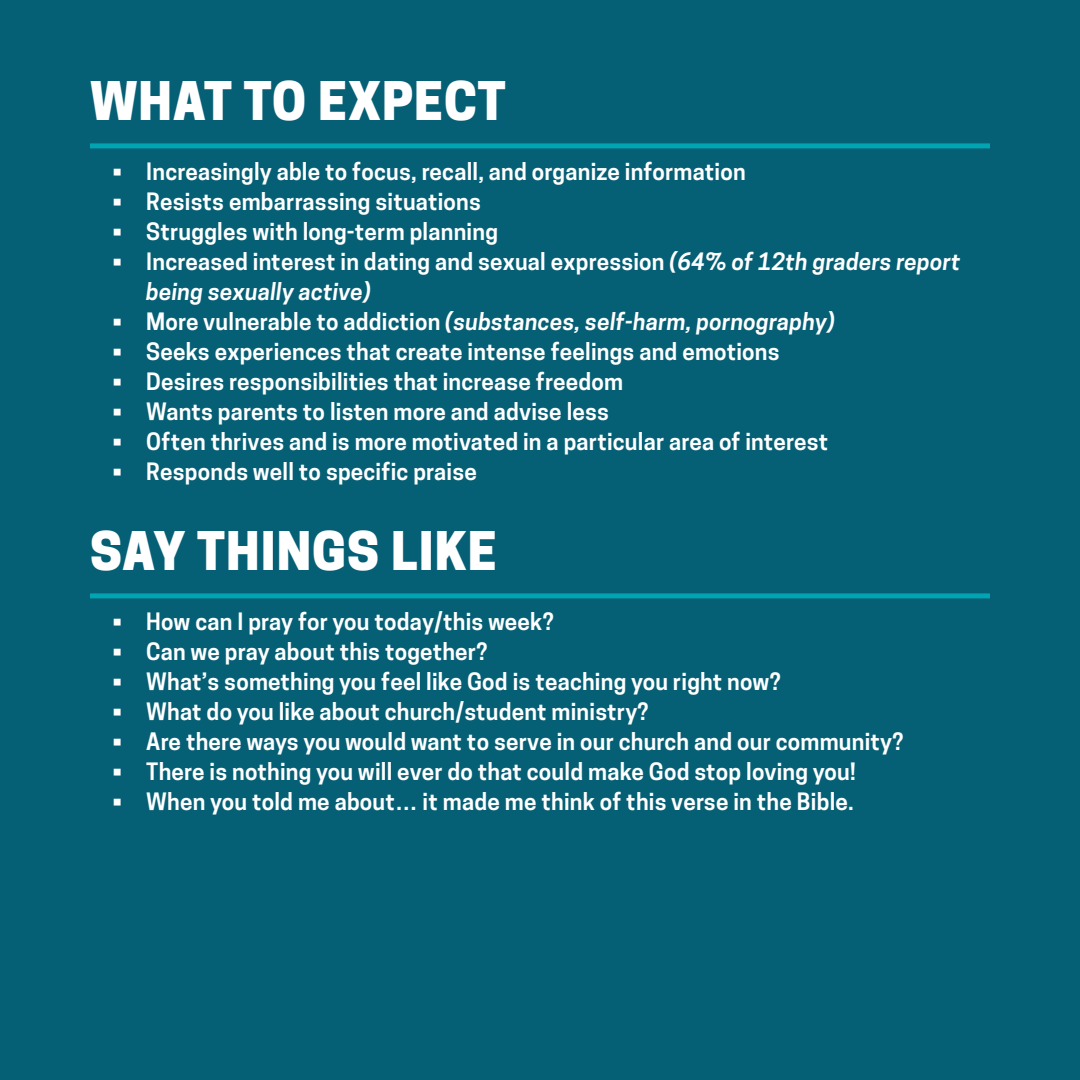
<style>
.page{position:relative;width:1080px;height:1080px;background:#066075}
.page>*{position:absolute;margin:0;border:0;box-sizing:border-box;transform-origin:0 0}
.t1{font:800 50px "Cooper Hewitt";letter-spacing:.02em;color:#fff}
.t2{font:600 22.5px/30px "Cooper Hewitt";letter-spacing:.01em;color:#fff}
.t3{font:italic 600 22.5px "Cooper Hewitt";letter-spacing:.01em;color:#fff}
.s1{font-style:italic}
.s2{font-style:normal}
</style>
<div class="page">
<div style="left:90px;top:143px;width:900px;height:5px;background:#00a5b1"></div>
<div style="left:90px;top:593px;width:900px;height:5px;background:#00a5b1"></div>
<h1 class="t1" style="left:90px;top:71px;width:418px">WHAT TO EXPECT</h1>
<p class="t2" style="left:112px;top:157px;width:635px">• Increasingly able to focus, recall, and organize information</p>
<p class="t2" style="left:112px;top:187px;width:370px">• Resists embarrassing situations</p>
<p class="t2" style="left:112px;top:217px;width:387px">• Struggles with long-term planning</p>
<p class="t2" style="left:146px;top:247px;width:816px;text-indent:-34px">• Increased interest in dating and sexual expression <span class="s1">(64% of 12th graders report being sexually active)</span></p>
<p class="t3" style="left:112px;top:308px;width:724px"><span class="s2">• More vulnerable to addiction</span> (substances, self-harm, pornography)</p>
<p class="t2" style="left:112px;top:337px;width:669px">• Seeks experiences that create intense feelings and emotions</p>
<p class="t2" style="left:112px;top:367px;width:512px">• Desires responsibilities that increase freedom</p>
<p class="t2" style="left:112px;top:397px;width:498px">• Wants parents to listen more and advise less</p>
<p class="t2" style="left:112px;top:427px;width:717px">• Often thrives and is more motivated in a particular area of interest</p>
<p class="t2" style="left:112px;top:457px;width:366px">• Responds well to specific praise</p>
<h1 class="t1" style="left:90px;top:521px;width:408px">SAY THINGS LIKE</h1>
<p class="t2" style="left:112px;top:607px;width:443px">• How can I pray for you today/this week?</p>
<p class="t2" style="left:112px;top:637px;width:376px">• Can we pray about this together?</p>
<p class="t2" style="left:112px;top:667px;width:670px">• What’s something you feel like God is teaching you right now?</p>
<p class="t2" style="left:112px;top:697px;width:537px">• What do you like about church/student ministry?</p>
<p class="t2" style="left:112px;top:727px;width:792px">• Are there ways you would want to serve in our church and our community?</p>
<p class="t2" style="left:112px;top:757px;width:745px">• There is nothing you will ever do that could make God stop loving you!</p>
<p class="t2" style="left:112px;top:787px;width:743px">• When you told me about… it made me think of this verse in the Bible.</p>
</div>
